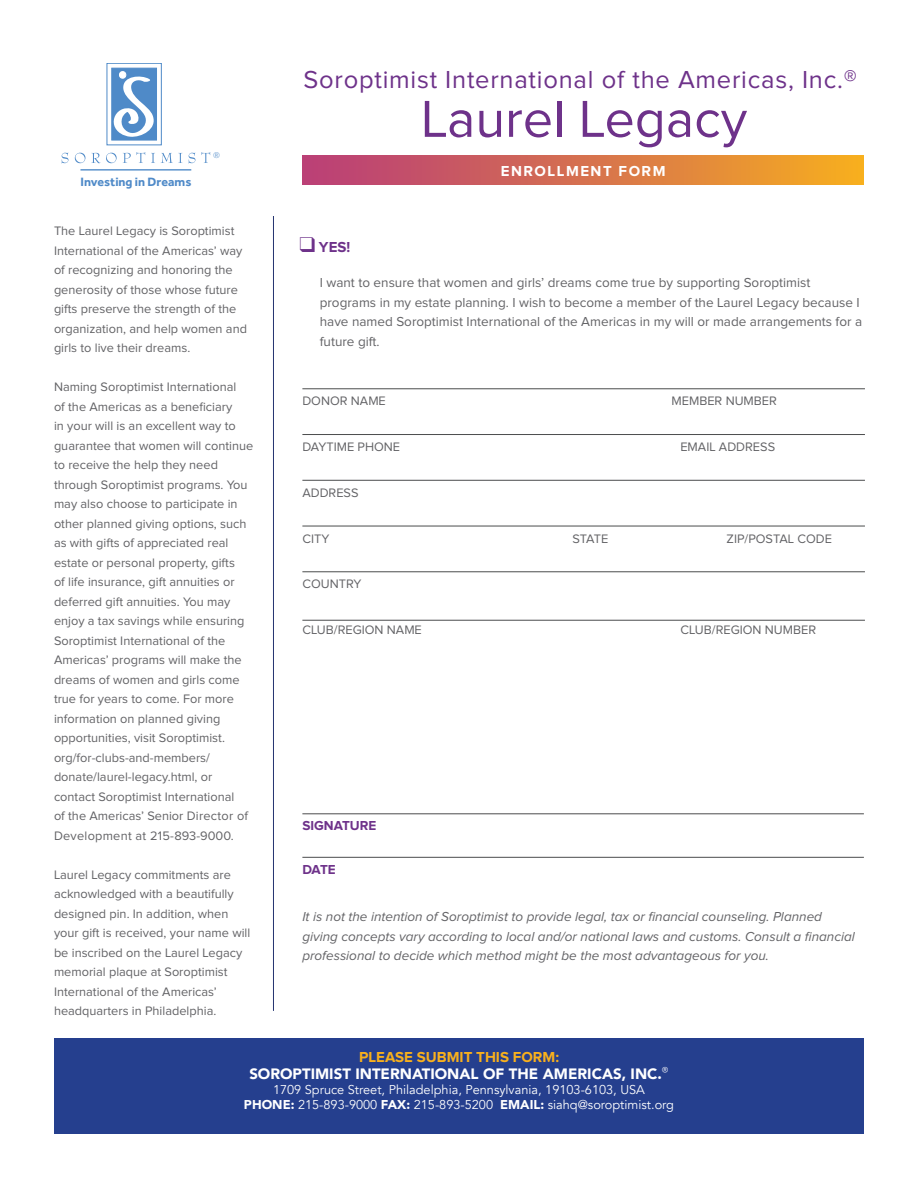
<style>
.page{position:relative;width:918px;height:1188px;background:#fff}
.page>*{position:absolute;margin:0;border:0;box-sizing:border-box;transform-origin:0 0}
.t1{font:53.85px "Proxima Nova";color:#6e328a}
.t2{font:25.5px "Proxima Nova";letter-spacing:.03em;color:#6e328a}
.t3{font:900 15px "Avenir";color:#fff}
.t4{font:700 15px "Proxima Nova";color:#f8b01d}
.t5{font:700 15px "Proxima Nova";letter-spacing:.1em;color:#fff}
.t6{font:700 15px "Proxima Nova";color:#6e328a}
.t7{font:13.5px/19.5px "Proxima Nova";color:#636366}
.t8{font:italic 13.5px/19.5px "Proxima Nova";color:#636366}
.t9{font:700 13.5px "Proxima Nova";color:#6e328a}
.t10{font:12.75px/19.5px "Proxima Nova";color:#636366}
.t11{font:12.75px "Avenir";color:#fff}
.t12{font:700 12.45px "Effra";color:#4f8ac8}
.t13{font:8.4px "Palatino";color:#4f8ac8}
.s1{font-size:26.55px}
.s2{font-weight:900}
</style>
<div class="page">
<div style="left:54px;top:1039px;width:810px;height:95px;background:#253f8e"></div>
<hr style="left:80px;top:169px;width:111px;height:2px;background:#4f8ac8">
<svg style="left:62px;top:152px;width:6px;height:12px"></svg>
<svg style="left:75px;top:153px;width:10px;height:10px"></svg>
<svg style="left:91px;top:153px;width:9px;height:10px"></svg>
<svg style="left:106px;top:153px;width:11px;height:10px"></svg>
<svg style="left:123px;top:152px;width:22px;height:11px"></svg>
<svg style="left:151px;top:153px;width:4px;height:10px"></svg>
<svg style="left:161px;top:153px;width:21px;height:10px"></svg>
<svg style="left:189px;top:152px;width:6px;height:12px"></svg>
<svg style="left:201px;top:152px;width:9px;height:11px"></svg>
<div style="left:111px;top:68px;width:46px;height:72px;background:#4f8ac8;border:1px solid #4f8ac8"></div>
<svg style="left:112px;top:71px;width:45px;height:70px"></svg>
<hr style="left:273px;top:216px;width:1px;height:795px;background:#243370">
<hr style="left:302px;top:388px;width:563px;height:1px;background:#4b4c4d">
<hr style="left:302px;top:434px;width:563px;height:1px;background:#4b4c4d">
<hr style="left:302px;top:480px;width:563px;height:1px;background:#4b4c4d">
<hr style="left:302px;top:526px;width:563px;height:1px;background:#4b4c4d">
<hr style="left:302px;top:571px;width:563px;height:1px;background:#4b4c4d">
<hr style="left:302px;top:620px;width:563px;height:1px;background:#4b4c4d">
<hr style="left:302px;top:813px;width:562px;height:1px;background:#4b4c4d">
<hr style="left:302px;top:857px;width:562px;height:1px;background:#4b4c4d">
<div style="left:302px;top:156px;width:562px;height:28px;background:linear-gradient(to right,#b83a7b,#f6ac20)"></div>
<p class="t2" style="left:303px;top:68px;width:555px">Soroptimist International of the Americas, Inc.<span class="s1">®</span></p>
<p class="t12" style="left:81px;top:174px;width:112px">Investing in Dreams</p>
<p class="t13" style="left:214px;top:148px;width:8px">®</p>
<p class="t10" style="left:54px;top:222px;width:195px">The Laurel Legacy is Soroptimist<br>International of the Americas’ way of recognizing and honoring the generosity of those whose future gifts preserve the strength of the organization, and help women and girls to live their dreams.</p>
<p class="t10" style="left:54px;top:378px;width:201px">Naming Soroptimist International<br>of the Americas as a beneficiary<br>in your will is an excellent way to guarantee that women will continue to receive the help they need through Soroptimist programs. You may also choose to participate in other planned giving options, such as with gifts of appreciated real estate or personal property, gifts<br>of life insurance, gift annuities or deferred gift annuities. You may enjoy a tax savings while ensuring Soroptimist International of the Americas’ programs will make the dreams of women and girls come true for years to come. For more information on planned giving opportunities, visit Soroptimist. org/for-clubs-and-members/ donate/laurel-legacy.html, or contact Soroptimist International<br>of the Americas’ Senior Director of Development at 215-893-9000.</p>
<p class="t10" style="left:54px;top:865px;width:198px">Laurel Legacy commitments are acknowledged with a beautifully designed pin. In addition, when your gift is received, your name will be inscribed on the Laurel Legacy memorial plaque at Soroptimist<br>International of the Americas’ headquarters in Philadelphia.</p>
<p class="t1" style="left:421px;top:94px;width:327px">Laurel Legacy</p>
<p class="t5" style="left:501px;top:164px;width:166px">ENROLLMENT FORM</p>
<p class="t6" style="left:300px;top:241px;width:52px">❑ YES!</p>
<p class="t7" style="left:320px;top:274px;width:544px">I want to ensure that women and girls’ dreams come true by supporting Soroptimist programs in my estate planning. I wish to become a member of the Laurel Legacy because I have named Soroptimist International of the Americas in my will or made arrangements for a future gift.</p>
<p class="t10" style="left:302px;top:392px;width:85px">DONOR NAME</p>
<p class="t10" style="left:671px;top:392px;width:107px">MEMBER NUMBER</p>
<p class="t10" style="left:302px;top:438px;width:99px">DAYTIME PHONE</p>
<p class="t10" style="left:680px;top:438px;width:96px">EMAIL ADDRESS</p>
<p class="t10" style="left:302px;top:483px;width:58px">ADDRESS</p>
<p class="t10" style="left:302px;top:529px;width:28px">CITY</p>
<p class="t10" style="left:572px;top:529px;width:37px">STATE</p>
<p class="t10" style="left:727px;top:529px;width:107px">ZIP/POSTAL CODE</p>
<p class="t10" style="left:302px;top:575px;width:61px">COUNTRY</p>
<p class="t10" style="left:302px;top:621px;width:121px">CLUB/REGION NAME</p>
<p class="t10" style="left:680px;top:621px;width:137px">CLUB/REGION NUMBER</p>
<p class="t9" style="left:302px;top:820px;width:76px">SIGNATURE</p>
<p class="t9" style="left:302px;top:863px;width:35px">DATE</p>
<p class="t8" style="left:302px;top:908px;width:554px">It is not the intention of Soroptimist to provide legal, tax or financial counseling. Planned giving concepts vary according to local and/or national laws and customs. Consult a financial professional to decide which method might be the most advantageous for you.</p>
<p class="t4" style="left:359px;top:1050px;width:201px">PLEASE SUBMIT THIS FORM:</p>
<p class="t3" style="left:249px;top:1061px;width:421px">SOROPTIMIST INTERNATIONAL OF THE AMERICAS, INC.<sup>®</sup></p>
<p class="t11" style="left:273px;top:1082px;width:373px">1709 Spruce Street, Philadelphia, Pennsylvania, 19103-6103, USA</p>
<p class="t11" style="left:244px;top:1097px;width:432px"><span class="s2">PHONE:</span> 215-893-9000 <span class="s2">FAX:</span> 215-893-5200 <span class="s2">EMAIL:</span> siahq@soroptimist.org</p>
</div>
